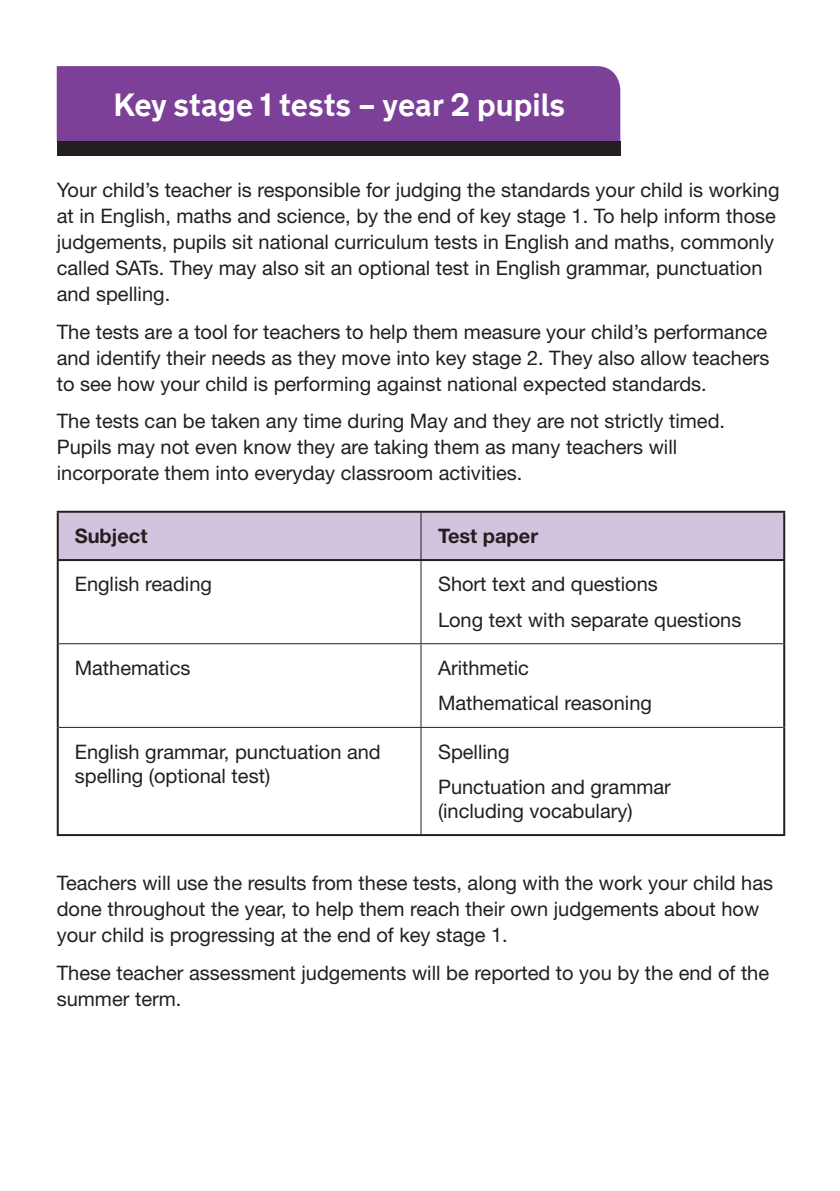
<style>
.page{position:relative;width:840px;height:1191px;background:#fff}
.page>*{position:absolute;margin:0;border:0;box-sizing:border-box;transform-origin:0 0}
.t1{font:700 32px "New Transport";color:#fff}
.Body{font:20px/26px "Helvetica Neue LT Std";color:#231f20}
.t2{font:700 20px "Helvetica Neue LT Std";color:#231f20}
</style>
<div class="page">
<div style="left:57px;top:66px;width:563px;height:75px;background:#7c4099"></div>
<div style="left:57px;top:141px;width:563px;height:15px;background:#231f20"></div>
<div style="left:59px;top:513px;width:723px;height:46px;background:#d2c3df"></div>
<hr style="left:420px;top:513px;width:1px;height:46px;background:#231f20">
<hr style="left:420px;top:561px;width:1px;height:82px;background:#231f20">
<hr style="left:59px;top:643px;width:362px;height:1px;background:#231f20">
<hr style="left:421px;top:643px;width:361px;height:1px;background:#231f20">
<hr style="left:420px;top:644px;width:1px;height:83px;background:#231f20">
<hr style="left:59px;top:727px;width:362px;height:1px;background:#231f20">
<hr style="left:421px;top:727px;width:361px;height:1px;background:#231f20">
<hr style="left:420px;top:728px;width:1px;height:106px;background:#231f20">
<hr style="left:57px;top:559px;width:364px;height:2px;background:#231f20">
<hr style="left:421px;top:559px;width:363px;height:2px;background:#231f20">
<hr style="left:57px;top:511px;width:364px;height:2px;background:#231f20">
<hr style="left:57px;top:513px;width:2px;height:46px;background:#231f20">
<hr style="left:421px;top:511px;width:363px;height:2px;background:#231f20">
<hr style="left:782px;top:513px;width:2px;height:46px;background:#231f20">
<hr style="left:57px;top:561px;width:2px;height:82px;background:#231f20">
<hr style="left:782px;top:561px;width:2px;height:82px;background:#231f20">
<hr style="left:57px;top:643px;width:2px;height:84px;background:#231f20">
<hr style="left:782px;top:643px;width:2px;height:84px;background:#231f20">
<hr style="left:57px;top:727px;width:2px;height:107px;background:#231f20">
<hr style="left:782px;top:727px;width:2px;height:107px;background:#231f20">
<hr style="left:57px;top:834px;width:364px;height:2px;background:#231f20">
<hr style="left:421px;top:834px;width:363px;height:2px;background:#231f20">
<p class="t1" style="left:113px;top:84px;width:453px">Key stage 1 tests – year 2 pupils</p>
<p class="Body" style="left:57px;top:177px;width:723px">Your child’s teacher is responsible for judging the standards your child is working at in English, maths and science, by the end of key stage 1. To help inform those judgements, pupils sit national curriculum tests in English and maths, commonly called SATs. They may also sit an optional test in English grammar, punctuation and spelling.</p>
<p class="Body" style="left:57px;top:318px;width:713px;text-align:justify">The tests are a tool for teachers to help them measure your child’s performance and identify their needs as they move into key stage 2. They also allow teachers to see how your child is performing against national expected standards.</p>
<p class="Body" style="left:57px;top:408px;width:669px">The tests can be taken any time during May and they are not strictly timed.<br>Pupils may not even know they are taking them as many teachers will incorporate them into everyday classroom activities.</p>
<p class="t2" style="left:75px;top:523px;width:74px">Subject</p>
<p class="t2" style="left:438px;top:523px;width:101px">Test paper</p>
<p class="Body" style="left:75px;top:571px;width:139px">English reading</p>
<p class="Body" style="left:438px;top:571px;width:221px">Short text and questions</p>
<p class="Body" style="left:438px;top:606px;width:304px">Long text with separate questions</p>
<p class="Body" style="left:75px;top:654px;width:117px">Mathematics</p>
<p class="Body" style="left:438px;top:654px;width:92px">Arithmetic</p>
<p class="Body" style="left:438px;top:690px;width:215px">Mathematical reasoning</p>
<p class="Body" style="left:75px;top:739px;width:307px;line-height:24px">English grammar, punctuation and spelling (optional test)</p>
<p class="Body" style="left:438px;top:738px;width:73px">Spelling</p>
<p class="Body" style="left:438px;top:774px;width:234px;line-height:24px">Punctuation and grammar (including vocabulary)</p>
<p class="Body" style="left:57px;top:870px;width:717px">Teachers will use the results from these tests, along with the work your child has done throughout the year, to help them reach their own judgements about how your child is progressing at the end of key stage 1.</p>
<p class="Body" style="left:57px;top:959px;width:713px">These teacher assessment judgements will be reported to you by the end of the summer term.</p>
</div>
